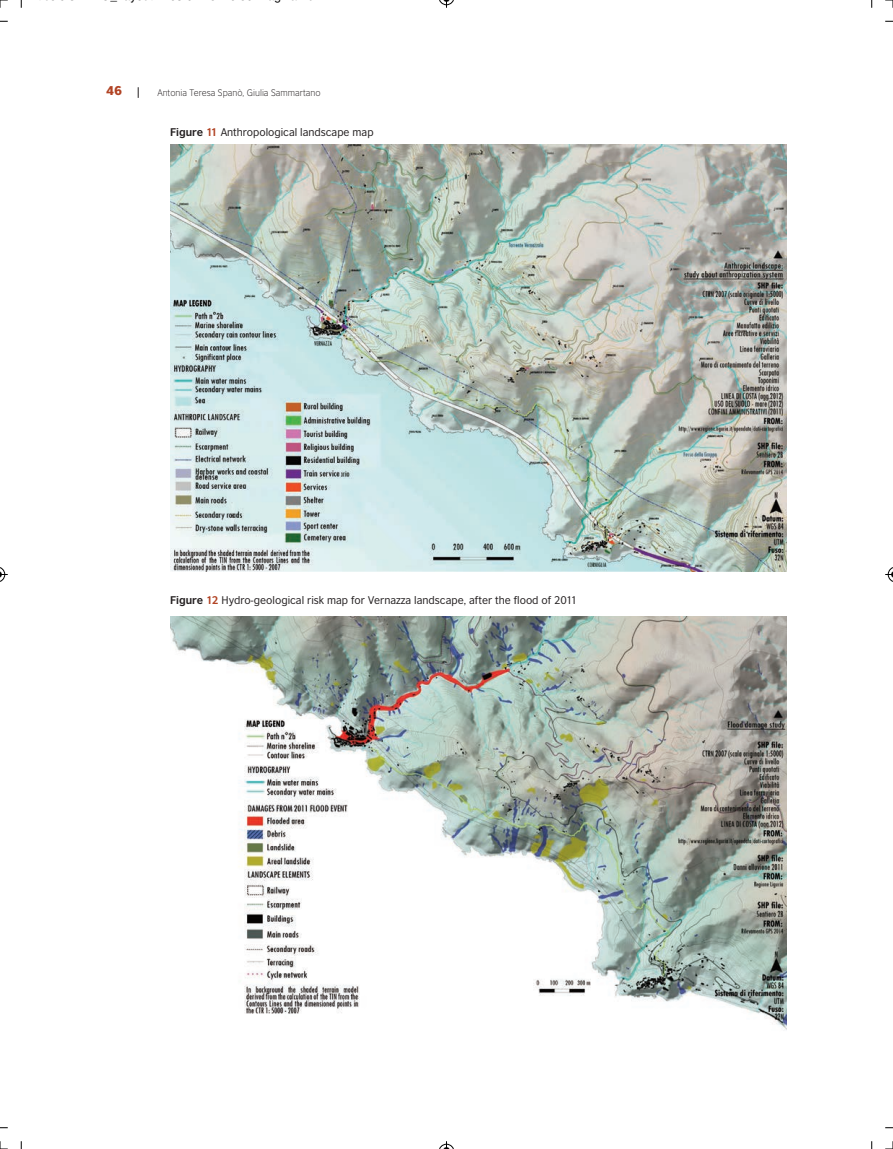
<style>
.page{position:relative;width:893px;height:1149px;background:#fff}
.page>*{position:absolute;margin:0;border:0;box-sizing:border-box;transform-origin:0 0}
.t1{font:900 12px "British Council Sans";color:#b14324}
.t2{font:12px "Helvetica";color:#000}
.t3{font:10.5px "British Council Sans";color:#231f20}
.t4{font:300 9px "British Council Sans";color:#231f20}
.s1{font-weight:700}
.s2{font-weight:700;color:#b14324}
</style>
<div class="page">
<img style="left:170px;top:145px;width:617px;height:426px">
<img style="left:170px;top:616px;width:617px;height:414px">
<svg style="left:0;top:0;width:8px;height:8px"></svg>
<svg style="left:885px;top:0;width:8px;height:8px"></svg>
<svg style="left:0;top:1141px;width:8px;height:8px"></svg>
<svg style="left:885px;top:1141px;width:8px;height:8px"></svg>
<svg style="left:439px;top:0;width:15px;height:8px"></svg>
<svg style="left:439px;top:1141px;width:15px;height:7px"></svg>
<svg style="left:0;top:567px;width:8px;height:15px"></svg>
<svg style="left:885px;top:567px;width:8px;height:15px"></svg>
<p class="t2" style="left:110px;top:-8px;width:8px">_</p>
<p class="t1" style="left:106px;top:86px;width:17px">46</p>
<p class="t4" style="left:157px;top:89px;width:165px">Antonia Teresa Spanò, Giulia Sammartano</p>
<p class="t3" style="left:170px;top:128px;width:205px"><span class="s1">Figure</span> <span class="s2">11</span> Anthropological landscape map</p>
<p class="t3" style="left:170px;top:596px;width:408px"><span class="s1">Figure</span> <span class="s2">12</span> Hydro-geological risk map for Vernazza landscape, after the flood of 2011</p>
</div>
